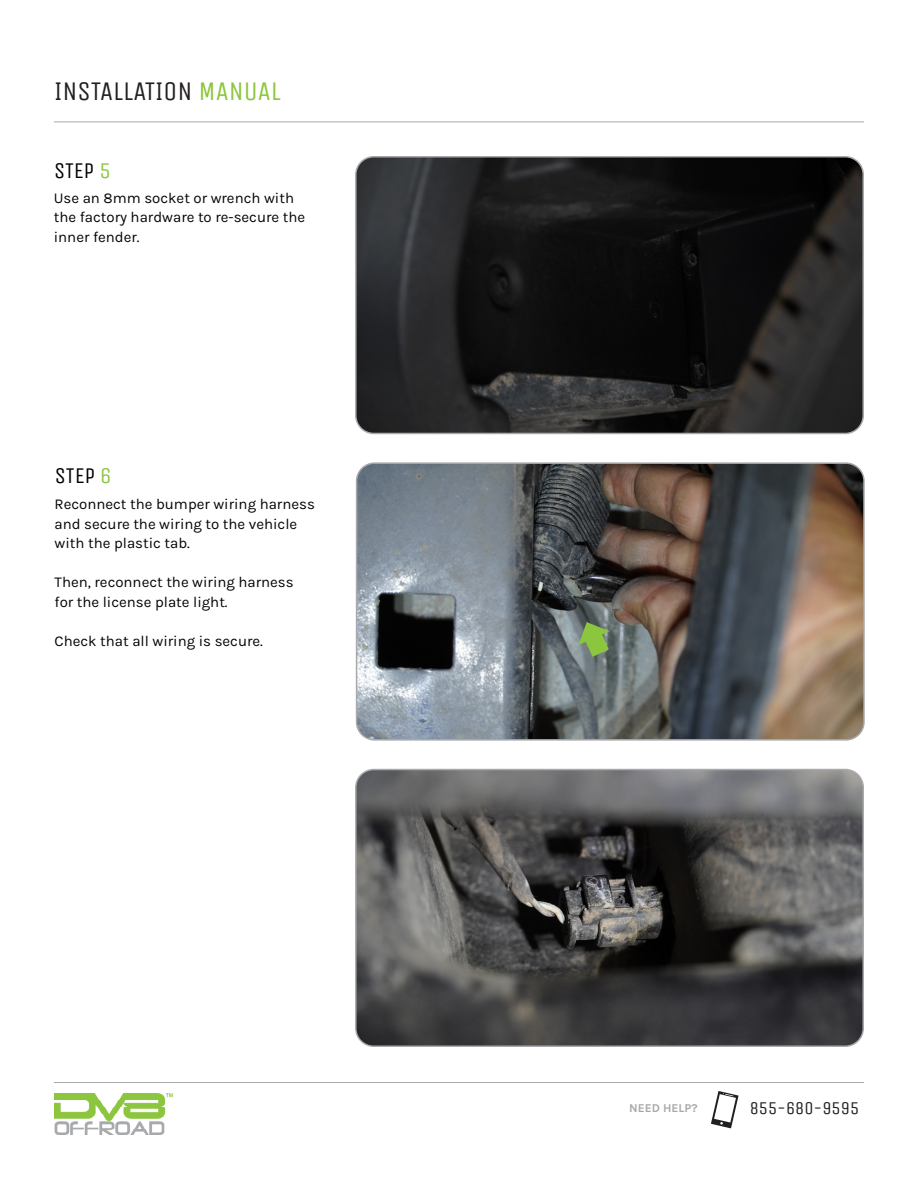
<style>
.page{position:relative;width:918px;height:1188px;background:#fff}
.page>*{position:absolute;margin:0;border:0;box-sizing:border-box;transform-origin:0 0}
.t1{font:27px "Unica One";color:#231f20}
.t2{font:22.5px "Unica One";color:#010101}
.t3{font:18px "Unica One";color:#231f20}
.t4{font:15px/19.5px "Karla";color:#040503}
.t5{font:700 12px "Karla";color:#a8a9ad}
.s1{color:#8bc63e}
</style>
<div class="page">
<hr style="left:54px;top:122px;width:810px;height:1px;background:#a8a9ad">
<img style="left:54px;top:1093px;width:119px;height:41px">
<hr style="left:54px;top:1082px;width:810px;height:1px;background:#a8a9ad">
<svg style="left:711px;top:1091px;width:28px;height:37px"></svg>
<img style="left:358px;top:159px;width:505px;height:274px">
<div style="left:355px;top:156px;width:509px;height:278px;border:2px solid #a8a9ad;border-radius:18px"></div>
<img style="left:359px;top:465px;width:503px;height:273px">
<div style="left:356px;top:462px;width:509px;height:279px;border:2px solid #a8a9ad;border-radius:18px"></div>
<svg style="left:578px;top:622px;width:32px;height:35px"></svg>
<img style="left:358px;top:770px;width:505px;height:274px">
<div style="left:355px;top:769px;width:509px;height:278px;border:2px solid #a8a9ad;border-radius:18px"></div>
<p class="t1" style="left:54px;top:76px;width:228px">INSTALLATION <span class="s1">MANUAL</span></p>
<p class="t2" style="left:54px;top:157px;width:58px">STEP <span class="s1">5</span></p>
<p class="t4" style="left:54px;top:187px;width:253px">Use an 8mm socket or wrench with the factory hardware to re-secure the inner fender.</p>
<p class="t2" style="left:55px;top:462px;width:58px">STEP <span class="s1">6</span></p>
<p class="t4" style="left:55px;top:494px;width:262px">Reconnect the bumper wiring harness and secure the wiring to the vehicle with the plastic tab.</p>
<p class="t4" style="left:55px;top:572px;width:241px">Then, reconnect the wiring harness for the license plate light.</p>
<p class="t4" style="left:55px;top:630px;width:210px">Check that all wiring is secure.</p>
<p class="t5" style="left:629px;top:1100px;width:70px">NEED HELP?</p>
<p class="t3" style="left:750px;top:1097px;width:111px">855-680-9595</p>
</div>
